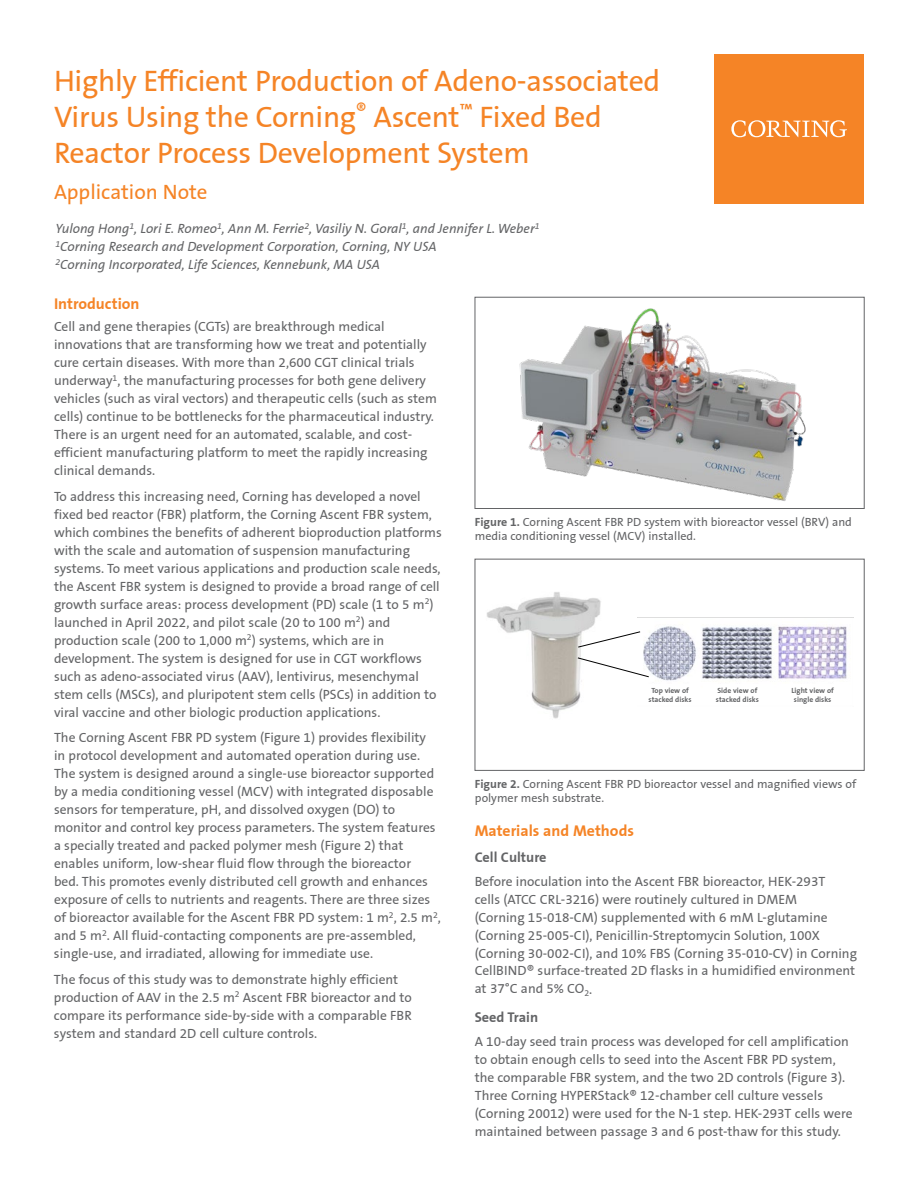
<style>
.page{position:relative;width:918px;height:1188px;background:#fff}
.page>*{position:absolute;margin:0;border:0;box-sizing:border-box;transform-origin:0 0}
.t1{font:30px/36px "Corning Sans";letter-spacing:-.01em;color:#f58426}
.t2{font:21px "Corning Sans";color:#f58426}
.t3{font:700 15.75px "Corning Sans";color:#f58426}
.t4{font:700 14.25px "Corning Sans";color:#636466}
.t5{font:13.5px/18px "Corning Sans";color:#636466}
.t6{font:italic 13.5px/18px "Corning Sans";color:#636466}
.t7{font:13.35px "Arial";color:#000}
.t8{font:12px/14px "Corning Sans";color:#636466}
.t9{font:700 7.5px/9px "Corning Sans";color:#636466;text-align:center}
.s1{font-weight:700}
</style>
<div class="page">
<div style="left:714px;top:54px;width:150px;height:150px;background:#f58426"></div>
<svg style="left:731px;top:120px;width:116px;height:17px"></svg>
<img style="left:519px;top:308px;width:287px;height:193px">
<div style="left:475px;top:297px;width:389px;height:212px;border:1px solid #636466"></div>
<div style="left:475px;top:559px;width:389px;height:212px;border:1px solid #636466"></div>
<img style="left:487px;top:592px;width:114px;height:127px">
<img style="left:638px;top:617px;width:215px;height:64px">
<svg style="left:578px;top:631px;width:63px;height:17px"></svg>
<svg style="left:577px;top:657px;width:72px;height:20px"></svg>
<h1 class="t1" style="left:54px;top:63px;width:608px">Highly Efficient Production of Adeno-associated<br>Virus Using the Corning<sup>®</sup> Ascent<sup>™</sup> Fixed Bed<br>Reactor Process Development System</h1>
<h2 class="t2" style="left:54px;top:179px;width:155px">Application Note</h2>
<p class="t6" style="left:55px;top:220px;width:486px">Yulong Hong<sup>1</sup>, Lori E. Romeo<sup>1</sup>, Ann M. Ferrie<sup>2</sup>, Vasiliy N. Goral<sup>1</sup>, and Jennifer L. Weber<sup>1<br>1</sup>Corning Research and Development Corporation, Corning, NY USA<br><sup>2</sup>Corning Incorporated, Life Sciences, Kennebunk, MA USA</p>
<p class="t3" style="left:54px;top:294px;width:87px">Introduction</p>
<p class="t5" style="left:54px;top:318px;width:384px">Cell and gene therapies (CGTs) are breakthrough medical innovations that are transforming how we treat and potentially cure certain diseases. With more than 2,600 CGT clinical trials underway<sup>1</sup>, the manufacturing processes for both gene delivery vehicles (such as viral vectors) and therapeutic cells (such as stem cells) continue to be bottlenecks for the pharmaceutical industry.<br>There is an urgent need for an automated, scalable, and cost&shy;efficient manufacturing platform to meet the rapidly increasing clinical demands.</p>
<p class="t5" style="left:54px;top:487px;width:389px">To address this increasing need, Corning has developed a novel fixed bed reactor (FBR) platform, the Corning Ascent FBR system, which combines the benefits of adherent bioproduction platforms with the scale and automation of suspension manufacturing systems. To meet various applications and production scale needs, the Ascent FBR system is designed to provide a broad range of cell growth surface areas: process development (PD) scale (1 to 5 m<sup>2</sup>) launched in April 2022, and pilot scale (20 to 100 m<sup>2</sup>) and production scale (200 to 1,000 m<sup>2</sup>) systems, which are in development. The system is designed for use in CGT workflows such as adeno-associated virus (AAV), lentivirus, mesenchymal stem cells (MSCs), and pluripotent stem cells (PSCs) in addition to viral vaccine and other biologic production applications.</p>
<p class="t5" style="left:54px;top:729px;width:389px">The Corning Ascent FBR PD system (Figure 1) provides flexibility<br>in protocol development and automated operation during use.<br>The system is designed around a single-use bioreactor supported by a media conditioning vessel (MCV) with integrated disposable sensors for temperature, pH, and dissolved oxygen (DO) to monitor and control key process parameters. The system features a specially treated and packed polymer mesh (Figure 2) that enables uniform, low-shear fluid flow through the bioreactor<br>bed. This promotes evenly distributed cell growth and enhances exposure of cells to nutrients and reagents. There are three sizes of bioreactor available for the Ascent FBR PD system: 1 m<sup>2</sup>, 2.5 m<sup>2</sup>, and 5 m<sup>2</sup>. All fluid-contacting components are pre-assembled, single-use, and irradiated, allowing for immediate use.</p>
<p class="t5" style="left:54px;top:970px;width:359px">The focus of this study was to demonstrate highly efficient production of AAV in the 2.5 m<sup>2</sup> Ascent FBR bioreactor and to compare its performance side-by-side with a comparable FBR system and standard 2D cell culture controls.</p>
<p class="t8" style="left:475px;top:515px;width:378px"><span class="s1">Figure 1.</span> Corning Ascent FBR PD system with bioreactor vessel (BRV) and media conditioning vessel (MCV) installed.</p>
<p class="t7" style="left:643px;top:533px;width:50px">Figure 2</p>
<p class="t9" style="left:649px;top:686px;width:44px">Top view of stacked disks</p>
<p class="t9" style="left:716px;top:686px;width:44px;text-align:left">Side view of stacked disks</p>
<p class="t9" style="left:791px;top:686px;width:44px">Light view of single disks</p>
<p class="t8" style="left:475px;top:777px;width:383px"><span class="s1">Figure 2.</span> Corning Ascent FBR PD bioreactor vessel and magnified views of polymer mesh substrate.</p>
<p class="t3" style="left:475px;top:822px;width:161px">Materials and Methods</p>
<p class="t4" style="left:475px;top:848px;width:73px">Cell Culture</p>
<p class="t5" style="left:475px;top:872px;width:384px">Before inoculation into the Ascent FBR bioreactor, HEK-293T<br>cells (ATCC CRL-3216) were routinely cultured in DMEM<br>(Corning 15-018-CM) supplemented with 6 mM L-glutamine (Corning 25-005-CI), Penicillin-Streptomycin Solution, 100X (Corning 30-002-CI), and 10% FBS (Corning 35-010-CV) in Corning CellBIND® surface-treated 2D flasks in a humidified environment at 37°C and 5% CO<sub>2</sub>.</p>
<p class="t4" style="left:475px;top:1009px;width:65px">Seed Train</p>
<p class="t5" style="left:475px;top:1033px;width:379px">A 10-day seed train process was developed for cell amplification to obtain enough cells to seed into the Ascent FBR PD system, the comparable FBR system, and the two 2D controls (Figure 3).<br>Three Corning HYPERStack® 12-chamber cell culture vessels (Corning 20012) were used for the N-1 step. HEK-293T cells were maintained between passage 3 and 6 post-thaw for this study.</p>
</div>
